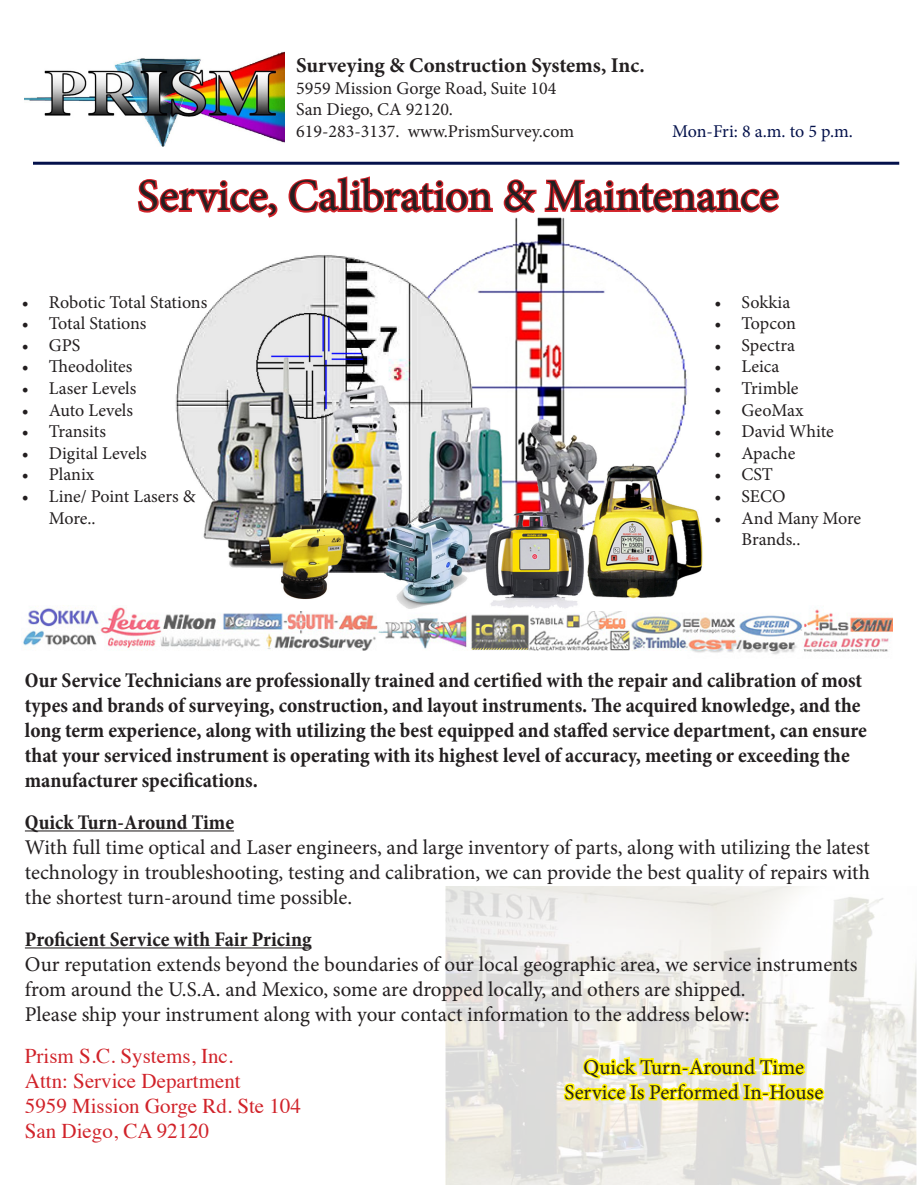
<style>
.page{position:relative;width:918px;height:1188px;background:#fff}
.page>*{position:absolute;margin:0;border:0;box-sizing:border-box;transform-origin:0 0}
.t1{font:45px "Minion Pro";color:#231f20}
.t2{font:21px/25.2px "Minion Pro";color:#231f20;text-align:justify}
.t3{font:700 condensed 21px/25.2px "Minion Pro";color:#231f20}
.t4{font:21px "Times";color:#d1232a}
.t5{font:700 21px "Minion Pro";letter-spacing:-.005em;color:#231f20}
.t6{font:18px/21.6px "Minion Pro";color:#231f20}
.t7{font:18px "Minion Pro";letter-spacing:-.01em;color:#04114b}
</style>
<div class="page">
<img style="left:23px;top:605px;width:869px;height:47px">
<img style="left:446px;top:887px;width:470px;height:298px">
<img style="left:25px;top:52px;width:259px;height:95px">
<hr style="left:33px;top:162px;width:866px;height:3px;background:#04114b">
<img style="left:169px;top:247px;width:333px;height:363px">
<svg style="left:137px;top:179px;width:141px;height:39px"></svg>
<svg style="left:288px;top:176px;width:205px;height:37px"></svg>
<svg style="left:502px;top:161px;width:351px;height:865px"></svg>
<hr style="left:25px;top:830px;width:209px;height:1px;background:#231f20">
<hr style="left:25px;top:947px;width:287px;height:1px;background:#231f20">
<svg style="left:562px;top:1044px;width:265px;height:60px;background:#f0ea96"></svg>
<p class="t5" style="left:296px;top:51px;width:350px">Surveying &amp; Construction Systems, Inc.</p>
<p class="t6" style="left:296px;top:77px;width:262px">5959 Mission Gorge Road, Suite 104</p>
<p class="t6" style="left:296px;top:99px;width:158px">San Diego, CA 92120.</p>
<p class="t6" style="left:296px;top:121px;width:279px">619-283-3137. www.PrismSurvey.com</p>
<p class="t7" style="left:672px;top:119px;width:182px">Mon-Fri: 8 a.m. to 5 p.m.</p>
<p class="t1" style="left:138px;top:166px;width:642px">Service, Calibration &amp; Maintenance</p>
<p class="t6" style="left:22px;top:291px;width:187px">• Robotic Total Stations</p>
<p class="t6" style="left:22px;top:313px;width:126px">• Total Stations</p>
<p class="t6" style="left:22px;top:334px;width:60px">• GPS</p>
<p class="t6" style="left:22px;top:356px;width:112px">• Theodolites</p>
<p class="t6" style="left:22px;top:378px;width:116px">• Laser Levels</p>
<p class="t6" style="left:22px;top:399px;width:113px">• Auto Levels</p>
<p class="t6" style="left:22px;top:421px;width:86px">• Transits</p>
<p class="t6" style="left:22px;top:442px;width:126px">• Digital Levels</p>
<p class="t6" style="left:22px;top:464px;width:74px">• Planix</p>
<p class="t6" style="left:49px;top:486px;width:148px;text-indent:-27px">• Line/ Point Lasers &amp;<br>More..</p>
<p class="t6" style="left:715px;top:291px;width:77px">• Sokkia</p>
<p class="t6" style="left:715px;top:313px;width:83px">• Topcon</p>
<p class="t6" style="left:715px;top:334px;width:82px">• Spectra</p>
<p class="t6" style="left:715px;top:356px;width:66px">• Leica</p>
<p class="t6" style="left:715px;top:378px;width:86px">• Trimble</p>
<p class="t6" style="left:715px;top:399px;width:91px">• GeoMax</p>
<p class="t6" style="left:715px;top:421px;width:121px">• David White</p>
<p class="t6" style="left:715px;top:442px;width:82px">• Apache</p>
<p class="t6" style="left:715px;top:464px;width:60px">• CST</p>
<p class="t6" style="left:715px;top:486px;width:73px">• SECO</p>
<p class="t6" style="left:742px;top:507px;width:121px;text-indent:-27px">• And Many More<br>Brands..</p>
<p class="t3" style="left:25px;top:667px;width:843px">Our Service Technicians are professionally trained and certified with the repair and calibration of most types and brands of surveying, construction, and layout instruments. The acquired knowledge, and the long term experience, along with utilizing the best equipped and staffed service department, can ensure that your serviced instrument is operating with its highest level of accuracy, meeting or exceeding the manufacturer specifications.</p>
<p class="t3" style="left:25px;top:809px;width:211px">Quick Turn-Around Time</p>
<p class="t2" style="left:25px;top:835px;width:847px">With full time optical and Laser engineers, and large inventory of parts, along with utilizing the latest technology in troubleshooting, testing and calibration, we can provide the best quality of repairs with the shortest turn-around time possible.</p>
<p class="t3" style="left:25px;top:926px;width:288px">Proficient Service with Fair Pricing</p>
<p class="t2" style="left:25px;top:952px;width:834px">Our reputation extends beyond the boundaries of our local geographic area, we service instruments from around the U.S.A. and Mexico, some are dropped locally, and others are shipped.</p>
<p class="t2" style="left:25px;top:1002px;width:726px">Please ship your instrument along with your contact information to the address below:</p>
<p class="t4" style="left:25px;top:1036px;width:210px">Prism S.C. Systems, Inc.</p>
<p class="t4" style="left:25px;top:1061px;width:217px">Attn: Service Department</p>
<p class="t4" style="left:25px;top:1087px;width:278px">5959 Mission Gorge Rd. Ste 104</p>
<p class="t4" style="left:25px;top:1112px;width:186px">San Diego, CA 92120</p>
<p class="t2" style="left:584px;top:1054px;width:222px">Quick Turn-Around Time</p>
<p class="t2" style="left:564px;top:1080px;width:260px">Service Is Performed In-House</p>
</div>
